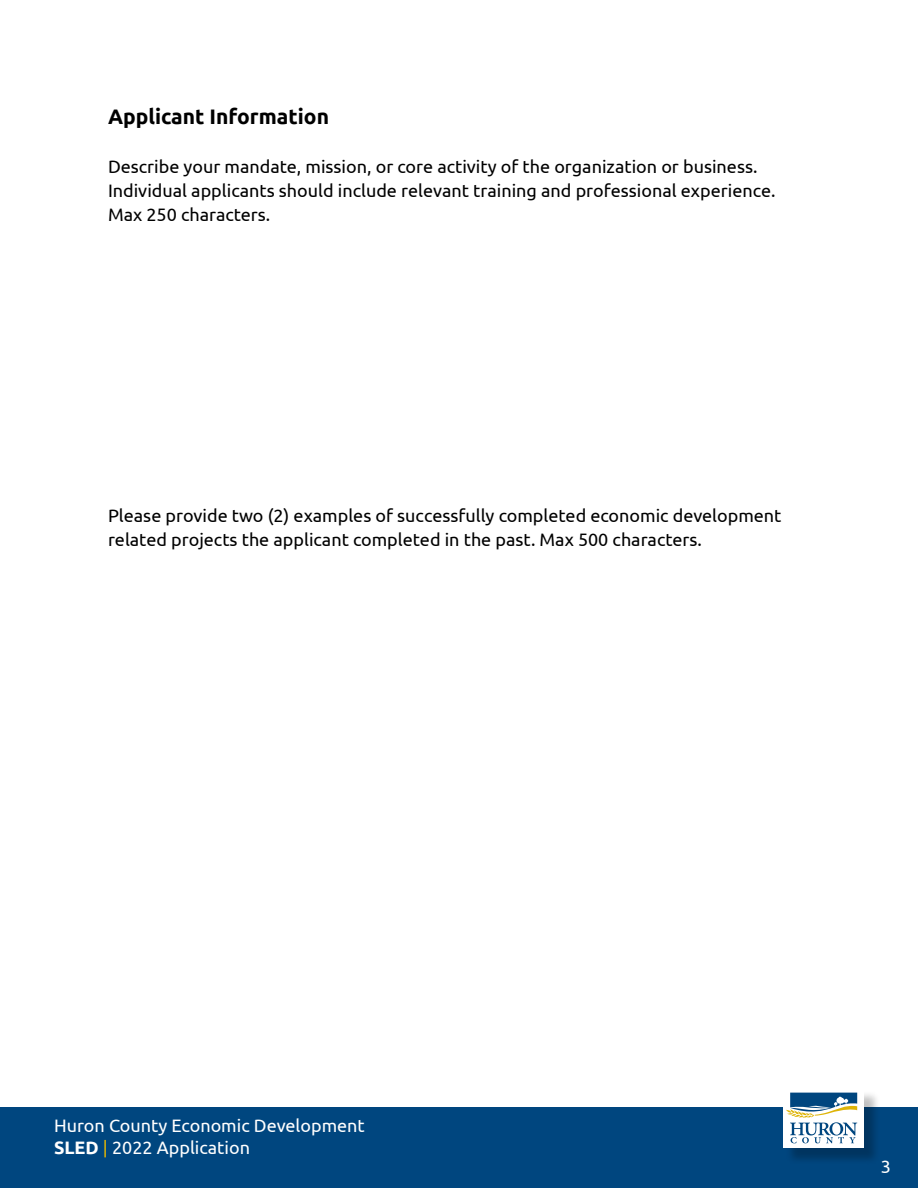
<style>
.page{position:relative;width:918px;height:1188px;background:#fff}
.page>*{position:absolute;margin:0;border:0;box-sizing:border-box;transform-origin:0 0}
.Heading_03{font:700 21px "Ubuntu";color:#000}
.Body{font:18px/24px "Ubuntu";color:#000}
.t1{font:18px/21.6px "Ubuntu";color:#fff}
.s1{font-weight:700}
.s2{color:#deb407}
</style>
<div class="page">
<div style="left:0;top:1107px;width:918px;height:81px;background:#00467f"></div>
<div style="left:786px;top:1090px;width:95px;height:75px;background:#000;opacity:.25"></div>
<div style="left:783px;top:1088px;width:81px;height:60px;background:#fff"></div>
<svg style="left:786px;top:1093px;width:71px;height:50px"></svg>
<p class="Heading_03" style="left:108px;top:104px;width:223px">Applicant Information</p>
<p class="Body" style="left:108px;top:155px;width:669px">Describe your mandate, mission, or core activity of the organization or business.<br>Individual applicants should include relevant training and professional experience.<br>Max 250 characters.</p>
<p class="Body" style="left:108px;top:503px;width:675px">Please provide two (2) examples of successfully completed economic development related projects the applicant completed in the past. Max 500 characters.</p>
<p class="t1" style="left:54px;top:1114px;width:312px">Huron County Economic Development<br><span class="s1">SLED</span> <span class="s2">|</span> 2022 Application</p>
<p class="t1" style="left:881px;top:1156px;width:12px">3</p>
</div>
